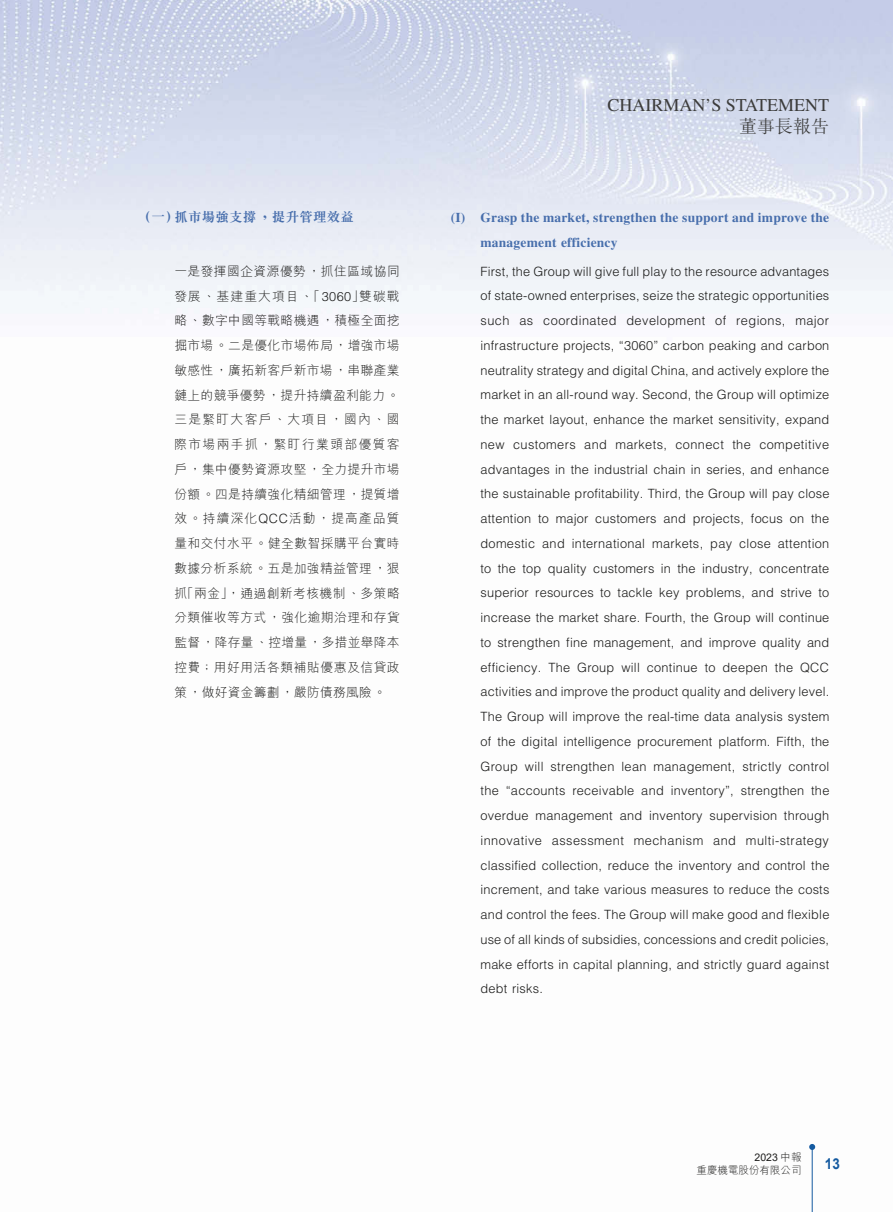
<style>
.page{position:relative;width:893px;height:1212px;background:#fff}
.page>*{position:absolute;margin:0;border:0;box-sizing:border-box;transform-origin:0 0}
.t1{font:18px "Times LT Std";color:#3c3c3b}
.t2{font:300 18px "M Sung HK";color:#3c3c3b}
.t3{font:700 15px "Arial";color:#145aa0;scale:.9 1}
.t4{font:700 13.5px/24.8px "Times LT Std";letter-spacing:.015em;color:#476eac}
.t5{font:700 13.5px "M Sung HK";letter-spacing:.015em;color:#476eac}
.t6{font:300 12.75px/24.8px "Helvetica LT Std";letter-spacing:.015em;color:#1c1c1b;text-align:justify}
.t7{font:300 12.75px/24.8px "M Hei HK";letter-spacing:.025em;color:#1c1c1b;text-align:justify}
.t8{font:300 10.5px "M Hei HK";color:#1c1c1b}
.t9{font:10.5px "Arial";color:#1c1c1b}
.s1{font-family:"Helvetica LT Std"}
.s2{font-family:"M Hei HK";font-weight:300}
</style>
<div class="page">
<img style="left:0;top:0;width:893px;height:1212px">
<hr style="left:812px;top:1147px;width:1px;height:65px;background:#145aa0">
<svg style="left:809px;top:1144px;width:6px;height:6px"></svg>
<p class="t5" style="left:138px;top:208px;width:218px">（一）抓市場強支撐，提升管理效益</p>
<p class="t7" style="left:174px;top:258px;width:227px">一是發揮國企資源優勢，抓住區域協同發展、基建重大項目、「<span class="s1">3060</span>」雙碳戰略、數字中國等戰略機遇，積極全面挖掘市場。二是優化市場佈局，增強市場敏感性，廣拓新客戶新市場，串聯產業鏈上的競爭優勢，提升持續盈利能力。三是緊盯大客戶、大項目，國內、國際市場兩手抓，緊盯行業頭部優質客戶，集中優勢資源攻堅，全力提升市場份額。四是持續強化精細管理，提質增效。持續深化<span class="s1">QCC</span>活動，提高產品質量和交付水平。健全數智採購平台實時數據分析系統。五是加強精益管理，狠抓「兩金」，通過創新考核機制、多策略分類催收等方式，強化逾期治理和存貨監督，降存量、控增量，多措並舉降本控費；用好用活各類補貼優惠及信貸政策，做好資金籌劃，嚴防債務風險。</p>
<h1 class="t1" style="left:607px;top:94px;width:223px">CHAIRMAN’S STATEMENT</h1>
<h1 class="t2" style="left:739px;top:114px;width:91px">董事長報告</h1>
<p class="t4" style="left:480px;top:205px;width:350px;text-indent:-30px">(I) Grasp the market, strengthen the support and improve the management efficiency</p>
<p class="t6" style="left:480px;top:259px;width:350px">First, the Group will give full play to the resource advantages of state-owned enterprises, seize the strategic opportunities such as coordinated development of regions, major infrastructure projects, “3060” carbon peaking and carbon neutrality strategy and digital China, and actively explore the market in an all-round way. Second, the Group will optimize the market layout, enhance the market sensitivity, expand new customers and markets, connect the competitive advantages in the industrial chain in series, and enhance the sustainable profitability. Third, the Group will pay close attention to major customers and projects, focus on the domestic and international markets, pay close attention to the top quality customers in the industry, concentrate superior resources to tackle key problems, and strive to increase the market share. Fourth, the Group will continue to strengthen fine management, and improve quality and efficiency. The Group will continue to deepen the QCC activities and improve the product quality and delivery level.<br>The Group will improve the real-time data analysis system of the digital intelligence procurement platform. Fifth, the Group will strengthen lean management, strictly control the “accounts receivable and inventory”, strengthen the overdue management and inventory supervision through innovative assessment mechanism and multi-strategy classified collection, reduce the inventory and control the increment, and take various measures to reduce the costs and control the fees. The Group will make good and flexible use of all kinds of subsidies, concessions and credit policies, make efforts in capital planning, and strictly guard against debt risks.</p>
<p class="t9" style="left:755px;top:1150px;width:48px">2023 <span class="s2">中報</span></p>
<p class="t8" style="left:697px;top:1163px;width:106px">重慶機電股份有限公司</p>
<p class="t3" style="left:825px;top:1153px;width:18px">13</p>
</div>
